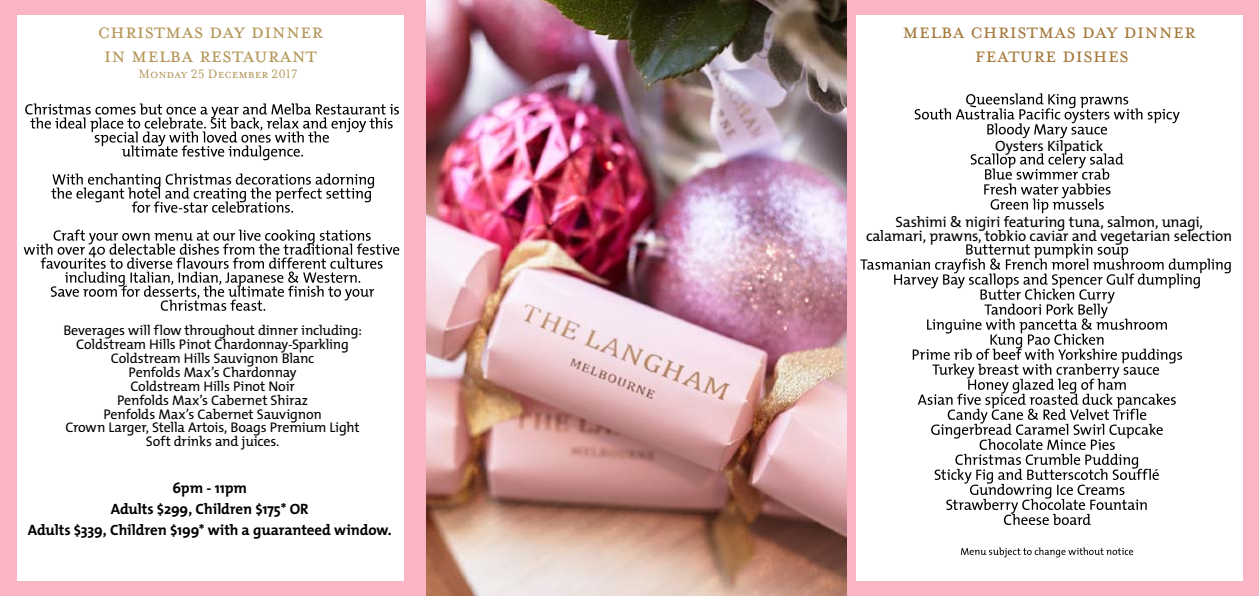
<style>
.page{position:relative;width:1259px;height:596px;background:#fff}
.page>*{position:absolute;margin:0;border:0;box-sizing:border-box;transform-origin:0 0}
.t1{font:24px/24px "Mrs Eaves All Small Caps";color:#a5793b;text-align:center}
.t2{font:24px/24px "Mrs Eaves Small Caps";color:#b4975a}
.t3{font:15px/14px "The Mix";letter-spacing:-.015em;color:#000;text-align:center}
.t4{font:700 15px/21px "The Mix";letter-spacing:-.01em;color:#000;text-align:center}
.t5{font:14px/13.9px "The Mix";letter-spacing:-.015em;color:#000;text-align:center}
.t6{font:14px "Mrs Eaves Small Caps";color:#b4975a}
</style>
<div class="page">
<div style="left:838px;top:0;width:421px;height:595px;background:#f9b5c4"></div>
<div style="left:856px;top:15px;width:386px;height:565px;background:#fff"></div>
<div style="left:0;top:0;width:433px;height:595px;background:#f9b5c4"></div>
<div style="left:17px;top:15px;width:386px;height:565px;background:#fff"></div>
<svg style="left:960px;top:547px;width:173px;height:10px"></svg>
<svg style="left:860px;top:243px;width:370px;height:281px"></svg>
<svg style="left:970px;top:153px;width:153px;height:60px"></svg>
<svg style="left:914px;top:93px;width:265px;height:45px"></svg>
<svg style="left:24px;top:229px;width:375px;height:81px"></svg>
<svg style="left:51px;top:173px;width:323px;height:39px"></svg>
<svg style="left:25px;top:103px;width:374px;height:57px"></svg>
<img style="left:426px;top:0;width:420px;height:595px">
<h1 class="t2" style="left:98px;top:19px;width:227px">christmas day dinner in melba restaurant</h1>
<p class="t6" style="left:138px;top:66px;width:161px">Monday 25 December 2017</p>
<p class="t5" style="left:63px;top:323px;width:300px">Beverages will flow throughout dinner including:<br>Coldstream Hills Pinot Chardonnay-Sparkling Coldstream Hills Sauvignon Blanc<br>Penfolds Max’s Chardonnay<br>Coldstream Hills Pinot Noir<br>Penfolds Max’s Cabernet Shiraz<br>Penfolds Max’s Cabernet Sauvignon<br>Crown Larger, Stella Artois, Boags Premium Light Soft drinks and juices.</p>
<p class="t4" style="left:28px;top:477px;width:365px">6pm - 11pm<br>Adults $299, Children $175* OR<br>Adults $339, Children $199* with a guaranteed window.</p>
<h1 class="t1" style="left:902px;top:21px;width:295px">Melba christmas day dinner feature dishes</h1>
<p class="t3" style="left:995px;top:139px;width:110px">Oysters Kilpatick</p>
<p class="t3" style="left:866px;top:215px;width:368px">Sashimi &amp; nigiri featuring tuna, salmon, unagi, calamari, prawns, tobkio caviar and vegetarian selection</p>
</div>
